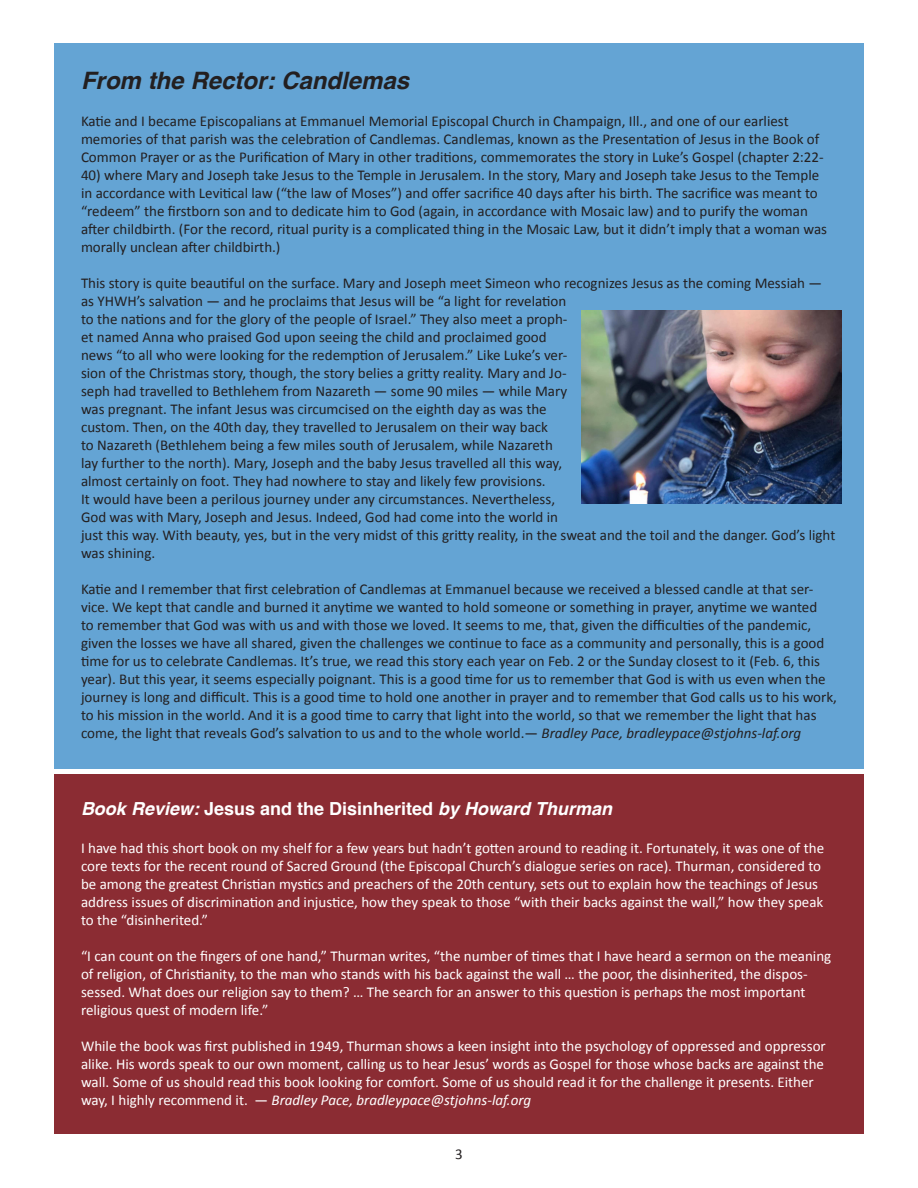
<style>
.page{position:relative;width:918px;height:1188px;background:#fff}
.page>*{position:absolute;margin:0;border:0;box-sizing:border-box;transform-origin:0 0}
.t1{font:italic 700 24px "Helvetica";color:#231f20}
.t2{font:italic 700 18px "Helvetica";color:#fff}
.t3{font:15px/18px "Calibri";color:#231f20}
.t4{font:15px/18px "Calibri";color:#fff}
.s1{font-style:italic}
.s2{font-style:normal}
</style>
<div class="page">
<div style="left:54px;top:44px;width:810px;height:725px;background:#64a4d4"></div>
<img style="left:581px;top:311px;width:261px;height:193px">
<div style="left:54px;top:775px;width:810px;height:359px;background:#8b2c33"></div>
<p class="t1" style="left:81px;top:60px;width:330px">From the Rector: Candlemas</p>
<p class="t3" style="left:81px;top:112px;width:744px">Katie and I became Episcopalians at Emmanuel Memorial Episcopal Church in Champaign, Ill., and one of our earliest memories of that parish was the celebration of Candlemas. Candlemas, known as the Presentation of Jesus in the Book of<br>Common Prayer or as the Purification of Mary in other traditions, commemorates the story in Luke’s Gospel (chapter 2:22-</p>
<p class="t3" style="left:81px;top:166px;width:748px">40) where Mary and Joseph take Jesus to the Temple in Jerusalem. In the story, Mary and Joseph take Jesus to the Temple in accordance with Levitical law (“the law of Moses”) and offer sacrifice 40 days after his birth. The sacrifice was meant to “redeem” the firstborn son and to dedicate him to God (again, in accordance with Mosaic law) and to purify the woman after childbirth. (For the record, ritual purity is a complicated thing in the Mosaic Law, but it didn’t imply that a woman was morally unclean after childbirth.)</p>
<p class="t3" style="left:81px;top:274px;width:756px">This story is quite beautiful on the surface. Mary and Joseph meet Simeon who recognizes Jesus as the coming Messiah — as YHWH’s salvation — and he proclaims that Jesus will be “a light for revelation<br>to the nations and for the glory of the people of Israel.” They also meet a proph-<br>et named Anna who praised God upon seeing the child and proclaimed good<br>news “to all who were looking for the redemption of Jerusalem.” Like Luke’s ver-<br>sion of the Christmas story, though, the story belies a gritty reality. Mary and Jo-<br>seph had travelled to Bethlehem from Nazareth — some 90 miles — while Mary<br>was pregnant. The infant Jesus was circumcised on the eighth day as was the<br>custom. Then, on the 40th day, they travelled to Jerusalem on their way back<br>to Nazareth (Bethlehem being a few miles south of Jerusalem, while Nazareth<br>lay further to the north). Mary, Joseph and the baby Jesus travelled all this way,<br>almost certainly on foot. They had nowhere to stay and likely few provisions.<br>It would have been a perilous journey under any circumstances. Nevertheless,<br>God was with Mary, Joseph and Jesus. Indeed, God had come into the world in<br>just this way. With beauty, yes, but in the very midst of this gritty reality, in the sweat and the toil and the danger. God’s light was shining.</p>
<p class="t3" style="left:81px;top:580px;width:757px">Katie and I remember that first celebration of Candlemas at Emmanuel because we received a blessed candle at that ser&shy;vice. We kept that candle and burned it anytime we wanted to hold someone or something in prayer, anytime we wanted<br>to remember that God was with us and with those we loved. It seems to me, that, given the difficulties of the pandemic, given the losses we have all shared, given the challenges we continue to face as a community and personally, this is a good time for us to celebrate Candlemas. It’s true, we read this story each year on Feb. 2 or the Sunday closest to it (Feb. 6, this year). But this year, it seems especially poignant. This is a good time for us to remember that God is with us even when the journey is long and difficult. This is a good time to hold one another in prayer and to remember that God calls us to his work, to his mission in the world. And it is a good time to carry that light into the world, so that we remember the light that has come, the light that reveals God’s salvation to us and to the whole world.— <span class="s1">Bradley Pace, bradleypace@stjohns-laf.org</span></p>
<p class="t2" style="left:81px;top:794px;width:533px">Book Review: <span class="s2">Jesus and the Disinherited</span> by Howard Thurman</p>
<p class="t4" style="left:81px;top:838px;width:745px">I have had this short book on my shelf for a few years but hadn’t gotten around to reading it. Fortunately, it was one of the core texts for the recent round of Sacred Ground (the Episcopal Church’s dialogue series on race). Thurman, considered to be among the greatest Christian mystics and preachers of the 20th century, sets out to explain how the teachings of Jesus address issues of discrimination and injustice, how they speak to those “with their backs against the wall,” how they speak to the “disinherited.”</p>
<p class="t4" style="left:81px;top:946px;width:752px">“I can count on the fingers of one hand,” Thurman writes, “the number of times that I have heard a sermon on the meaning of religion, of Christianity, to the man who stands with his back against the wall … the poor, the disinherited, the dispos&shy;sessed. What does our religion say to them? … The search for an answer to this question is perhaps the most important religious quest of modern life.”</p>
<p class="t4" style="left:81px;top:1036px;width:746px">While the book was first published in 1949, Thurman shows a keen insight into the psychology of oppressed and oppressor alike. His words speak to our own moment, calling us to hear Jesus’ words as Gospel for those whose backs are against the wall. Some of us should read this book looking for comfort. Some of us should read it for the challenge it presents. Either way, I highly recommend it. — <span class="s1">Bradley Pace, bradleypace@stjohns-laf.org</span></p>
<p class="t3" style="left:455px;top:1144px;width:9px">3</p>
</div>
